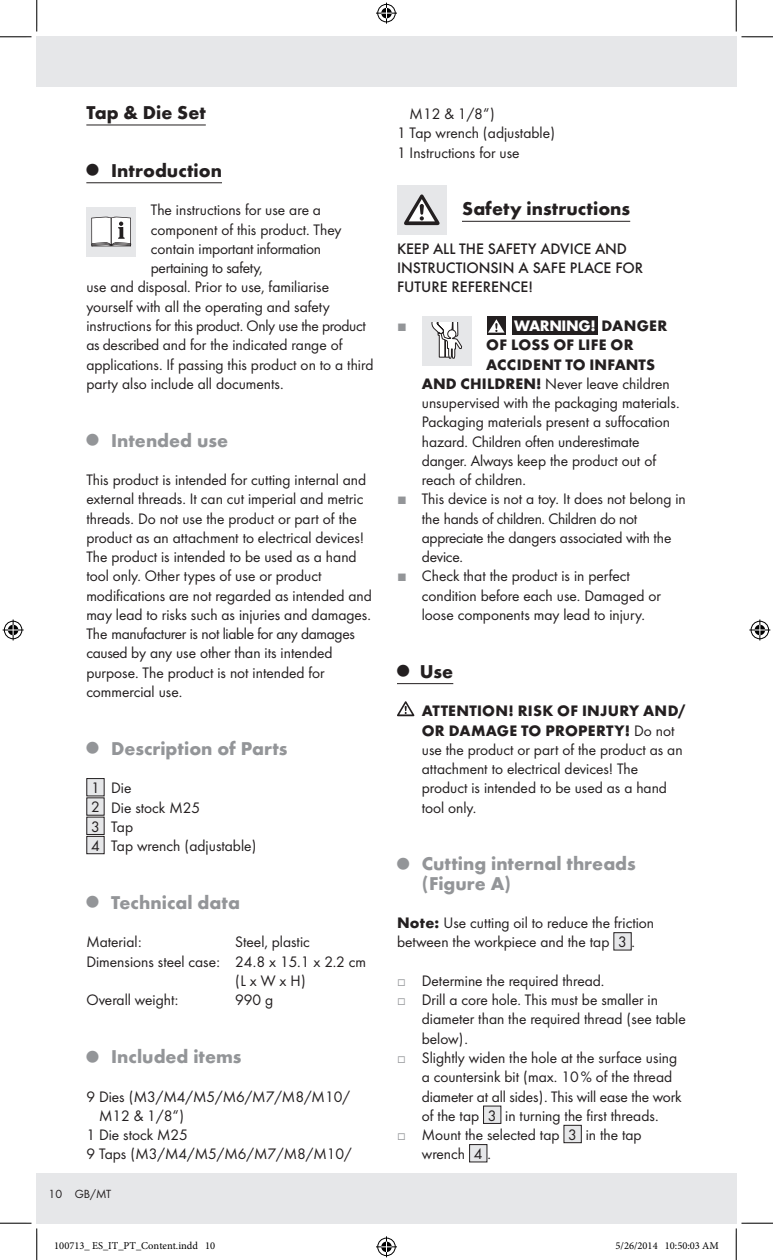
<style>
.page{position:relative;width:773px;height:1260px;background:#fff}
.page>*{position:absolute;margin:0;border:0;box-sizing:border-box;transform-origin:0 0}
.GB_Überschrift{font:700 19.25px/19.2px "Futura";color:#939598}
.GB_Kapitelüberschrif{font:700 19.25px "Futura";color:#231f20}
.GB_Fließtext{font:17.5px "European Pi Three";color:#939598}
.GB_Fließtext-2{font:15.75px/19.2px "Futura Boo";color:#231f20}
.DE_Fließtext{font:15.75px/19.2px "Futura Boo";letter-spacing:-.01em;color:#231f20}
.GB_Fließtext-3{font:500 15.75px/19.2px "Futura";letter-spacing:-.005em;color:#231f20}
.GB_Fließtext-4{font:700 15.75px/19.2px "Futura";letter-spacing:.015em;color:#231f20}
.t1{font:700 15.75px "Futura";letter-spacing:-.015em;color:#fff}
.t2{font:12.25px "Futura Boo";color:#231f20}
.t3{font:10.5px "Minion Pro";color:#000}
.s1{color:#231f20}
.s2{font-family:"Futura";font-weight:700}
.s3{font-family:"European Pi Three";font-size:17.5px;color:#939598}
.s4{font-family:"European Pi Three";color:#939598}
</style>
<div class="page">
<div style="left:37px;top:1173px;width:699px;height:49px;background:#e6e7e9"></div>
<div style="left:37px;top:37px;width:699px;height:49px;background:#e6e7e9"></div>
<hr style="left:86px;top:124px;width:120px;height:1px;background:#231f20">
<hr style="left:86px;top:182px;width:136px;height:1px;background:#231f20">
<div style="left:86px;top:207px;width:50px;height:49px;background:#e6e7e9"></div>
<svg style="left:91px;top:216px;width:40px;height:30px"></svg>
<div style="left:87px;top:778px;width:17px;height:17px;background:#e6e7e9"></div>
<div style="left:86px;top:778px;width:19px;height:18px;border:1px solid #231f20"></div>
<div style="left:87px;top:797px;width:17px;height:18px;background:#e6e7e9"></div>
<div style="left:87px;top:817px;width:17px;height:17px;background:#e6e7e9"></div>
<div style="left:87px;top:836px;width:17px;height:17px;background:#e6e7e9"></div>
<div style="left:86px;top:835px;width:19px;height:19px;border:1px solid #231f20"></div>
<hr style="left:397px;top:221px;width:233px;height:1px;background:#231f20">
<hr style="left:397px;top:683px;width:56px;height:1px;background:#231f20">
<div style="left:447px;top:185px;width:15px;height:50px;background:#fff"></div>
<div style="left:397px;top:185px;width:50px;height:49px;background:#e6e7e9"></div>
<svg style="left:404px;top:194px;width:36px;height:31px"></svg>
<div style="left:422px;top:316px;width:49px;height:49px;background:#e6e7e9"></div>
<svg style="left:431px;top:322px;width:31px;height:36px"></svg>
<svg style="left:487px;top:317px;width:18px;height:18px"></svg>
<svg style="left:488px;top:319px;width:16px;height:13px"></svg>
<div style="left:512px;top:317px;width:86px;height:18px;background:#231f20"></div>
<svg style="left:397px;top:701px;width:17px;height:15px"></svg>
<div style="left:614px;top:932px;width:17px;height:17px;background:#e6e7e9"></div>
<div style="left:613px;top:932px;width:19px;height:18px;border:1px solid #231f20"></div>
<div style="left:484px;top:1105px;width:17px;height:18px;background:#e6e7e9"></div>
<div style="left:564px;top:1125px;width:17px;height:17px;background:#e6e7e9"></div>
<div style="left:563px;top:1124px;width:19px;height:18px;border:1px solid #231f20"></div>
<div style="left:470px;top:1144px;width:17px;height:17px;background:#e6e7e9"></div>
<div style="left:469px;top:1143px;width:18px;height:19px;border:1px solid #231f20"></div>
<hr style="left:0;top:36px;width:32px;height:1px;background:#000">
<hr style="left:741px;top:36px;width:32px;height:1px;background:#000">
<hr style="left:0;top:1222px;width:32px;height:1px;background:#000">
<hr style="left:741px;top:1222px;width:32px;height:1px;background:#000">
<hr style="left:36px;top:0;width:1px;height:31px;background:#000">
<hr style="left:36px;top:1228px;width:1px;height:31px;background:#000">
<hr style="left:736px;top:0;width:1px;height:31px;background:#000">
<hr style="left:736px;top:1228px;width:1px;height:31px;background:#000">
<svg style="left:376px;top:3px;width:21px;height:21px"></svg>
<svg style="left:376px;top:1236px;width:21px;height:20px"></svg>
<svg style="left:3px;top:619px;width:21px;height:21px"></svg>
<svg style="left:749px;top:619px;width:21px;height:21px"></svg>
<svg style="left:665px;top:1222px;width:54px;height:2px"></svg>
<p class="GB_Kapitelüberschrif" style="left:86px;top:98px;width:121px">Tap &amp; Die Set</p>
<p class="GB_Kapitelüberschrif" style="left:86px;top:156px;width:137px"><sup>Q</sup> Introduction</p>
<p class="GB_Fließtext-2" style="left:151px;top:200px;width:192px">The instructions for use are a component of this product. They contain important information pertaining to safety,</p>
<p class="GB_Fließtext-2" style="left:86px;top:277px;width:289px">use and disposal. Prior to use, familiarise yourself with all the operating and safety instructions for this product. Only use the product as described and for the indicated range of applications. If passing this product on to a third party also include all documents.</p>
<p class="GB_Überschrift" style="left:86px;top:429px;width:143px"><sup>Q</sup> Intended use</p>
<p class="GB_Fließtext-2" style="left:86px;top:469px;width:287px">This product is intended for cutting internal and external threads. It can cut imperial and metric threads. Do not use the product or part of the product as an attachment to electrical devices!<br>The product is intended to be used as a hand tool only. Other types of use or product modifications are not regarded as intended and may lead to risks such as injuries and damages.<br>The manufacturer is not liable for any damages caused by any use other than its intended purpose. The product is not intended for commercial use.</p>
<p class="GB_Überschrift" style="left:86px;top:737px;width:203px"><sup>Q</sup> Description of Parts</p>
<p class="GB_Fließtext-2" style="left:91px;top:777px;width:10px">1</p>
<p class="GB_Fließtext-2" style="left:111px;top:777px;width:22px">Die</p>
<p class="GB_Fließtext-2" style="left:91px;top:796px;width:10px">2</p>
<p class="GB_Fließtext-2" style="left:111px;top:796px;width:90px">Die stock M25</p>
<p class="GB_Fließtext-2" style="left:91px;top:815px;width:10px">3</p>
<p class="GB_Fließtext-2" style="left:111px;top:816px;width:23px">Tap</p>
<p class="GB_Fließtext-2" style="left:91px;top:835px;width:10px">4</p>
<p class="GB_Fließtext-2" style="left:111px;top:835px;width:147px">Tap wrench (adjustable)</p>
<p class="GB_Überschrift" style="left:86px;top:891px;width:155px"><sup>Q</sup> Technical data</p>
<p class="GB_Fließtext-2" style="left:86px;top:931px;width:57px">Material:</p>
<p class="GB_Fließtext-2" style="left:235px;top:931px;width:76px">Steel, plastic</p>
<p class="GB_Fließtext-2" style="left:235px;top:950px;width:132px;text-indent:-149px">Dimensions steel case: 24.8 x 15.1 x 2.2 cm (L x W x H)</p>
<p class="GB_Fließtext-2" style="left:86px;top:989px;width:94px">Overall weight:</p>
<p class="GB_Fließtext-2" style="left:235px;top:989px;width:40px">990 g</p>
<p class="GB_Überschrift" style="left:86px;top:1045px;width:157px"><sup>Q</sup> Included items</p>
<p class="GB_Fließtext-2" style="left:99px;top:1085px;width:253px;text-indent:-13px">9 Dies (M3/M4/M5/M6/M7/M8/M10/<br>M12 &amp; 1/8“)</p>
<p class="GB_Fließtext-2" style="left:86px;top:1124px;width:103px">1 Die stock M25</p>
<p class="GB_Fließtext-2" style="left:86px;top:1143px;width:267px">9 Taps (M3/M4/M5/M6/M7/M8/M10/</p>
<p class="t2" style="left:49px;top:1185px;width:64px">10 GB/MT</p>
<p class="GB_Fließtext-2" style="left:410px;top:103px;width:87px">M12 &amp; 1/8“)</p>
<p class="GB_Fließtext-2" style="left:397px;top:123px;width:160px">1 Tap wrench (adjustable)</p>
<p class="GB_Fließtext-2" style="left:397px;top:142px;width:124px">1 Instructions for use</p>
<p class="GB_Kapitelüberschrif" style="left:462px;top:195px;width:170px">Safety instructions</p>
<p class="GB_Fließtext-3" style="left:397px;top:238px;width:248px">KEEP ALL THE SAFETY ADVICE AND<br>INSTRUCTIONSIN A SAFE PLACE FOR<br>FUTURE REFERENCE!</p>
<p class="GB_Fließtext" style="left:397px;top:313px;width:11px">J</p>
<p class="t1" style="left:514px;top:314px;width:155px">WARNING! <span class="s1">DANGER</span></p>
<p class="GB_Fließtext-4" style="left:486px;top:334px;width:170px">OF LOSS OF LIFE OR<br>ACCIDENT TO INFANTS</p>
<p class="GB_Fließtext-2" style="left:422px;top:373px;width:259px"><span class="s2">AND CHILDREN!</span> Never leave children unsupervised with the packaging materials.<br>Packaging materials present a suffocation hazard. Children often underestimate danger. Always keep the product out of reach of children.</p>
<p class="DE_Fließtext" style="left:422px;top:488px;width:266px;text-indent:-25px"><span class="s3">J</span> This device is not a toy. It does not belong in the hands of children. Children do not appreciate the dangers associated with the device.</p>
<p class="GB_Fließtext-2" style="left:422px;top:565px;width:241px;text-indent:-25px"><span class="s3">J</span> Check that the product is in perfect condition before each use. Damaged or loose components may lead to injury.</p>
<p class="GB_Kapitelüberschrif" style="left:397px;top:657px;width:58px"><sup>Q</sup> Use</p>
<p class="GB_Fließtext-2" style="left:422px;top:700px;width:265px"><span class="s2">ATTENTION! RISK OF INJURY AND/<br>OR DAMAGE TO PROPERTY!</span> Do not use the product or part of the product as an attachment to electrical devices! The product is intended to be used as a hand tool only.</p>
<p class="GB_Überschrift" style="left:422px;top:852px;width:216px;text-indent:-25px"><sup>Q</sup> Cutting internal threads (Figure A)</p>
<p class="GB_Fließtext-2" style="left:397px;top:912px;width:259px"><span class="s2">Note:</span> Use cutting oil to reduce the friction between the workpiece and the tap</p>
<p class="GB_Fließtext-2" style="left:618px;top:931px;width:19px">3 .</p>
<p class="GB_Fließtext-2" style="left:397px;top:970px;width:209px"><span class="s4">j</span> Determine the required thread.</p>
<p class="GB_Fließtext-2" style="left:422px;top:989px;width:266px;text-indent:-25px"><span class="s4">j</span> Drill a core hole. This must be smaller in diameter than the required thread (see table below).</p>
<p class="GB_Fließtext-2" style="left:422px;top:1047px;width:261px;text-indent:-25px"><span class="s4">j</span> Slightly widen the hole at the surface using a countersink bit (max. 10% of the thread diameter at all sides). This will ease the work of the tap</p>
<p class="GB_Fließtext-2" style="left:488px;top:1104px;width:10px">3</p>
<p class="GB_Fließtext-2" style="left:505px;top:1104px;width:155px">in turning the first threads.</p>
<p class="GB_Fließtext-2" style="left:397px;top:1124px;width:164px"><span class="s4">j</span> Mount the selected tap</p>
<p class="GB_Fließtext-2" style="left:568px;top:1123px;width:10px">3</p>
<p class="GB_Fließtext-2" style="left:586px;top:1124px;width:57px">in the tap</p>
<p class="GB_Fließtext-2" style="left:422px;top:1143px;width:45px">wrench</p>
<p class="GB_Fließtext-2" style="left:474px;top:1143px;width:19px">4 .</p>
<p class="t3" style="left:54px;top:1238px;width:162px">100713_ ES_IT_PT_Content.indd 10</p>
<p class="t3" style="left:615px;top:1238px;width:105px">5/26/2014 10:50:03 AM</p>
</div>
